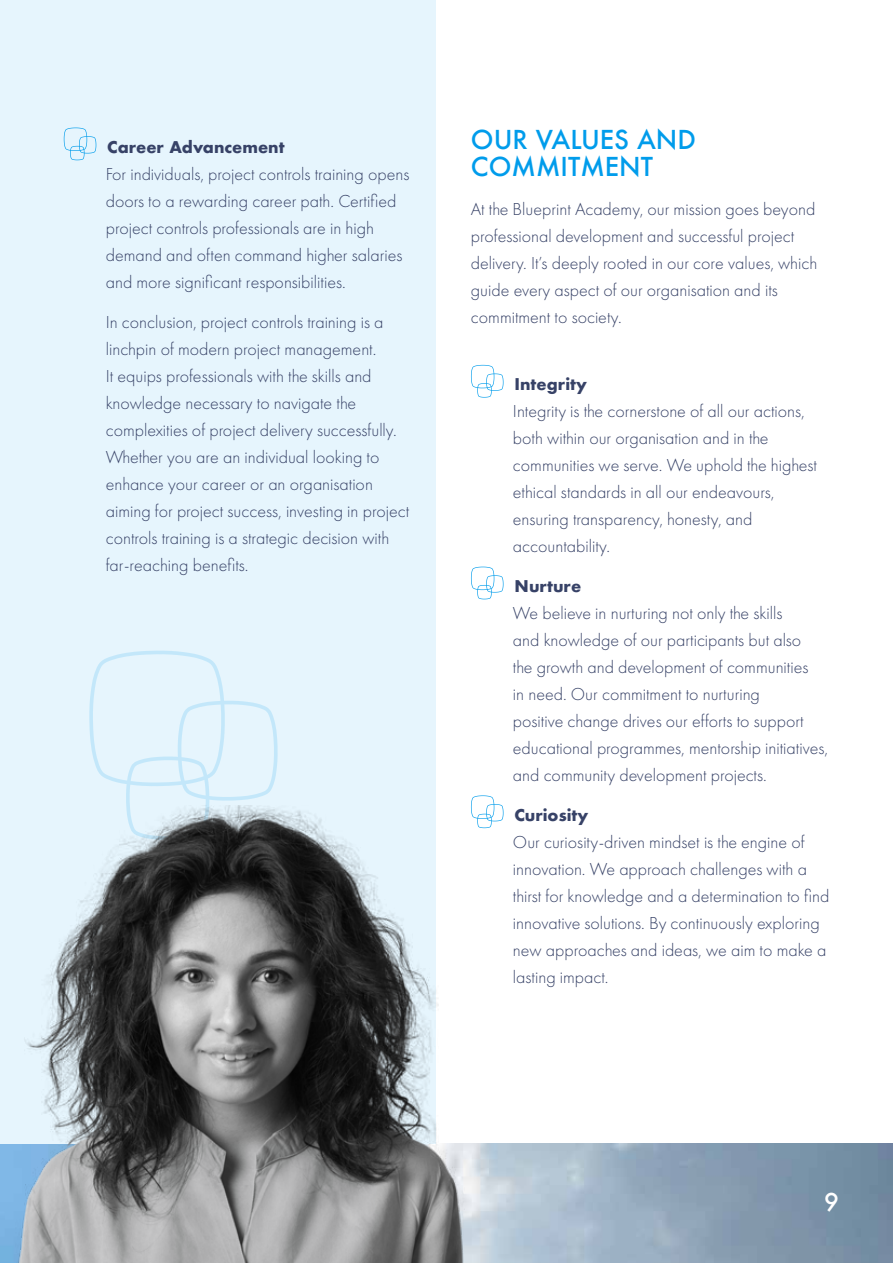
<style>
.page{position:relative;width:893px;height:1263px;background:#fff}
.page>*{position:absolute;margin:0;border:0;box-sizing:border-box;transform-origin:0 0}
.t1{font:500 25.5px/27px "Futura";color:#009ceb}
.t2{font:500 24px "Futura";color:#fff}
.t3{font:300 18px/27px "Futura PT";color:#374267}
.t4{font:700 15.75px "Futura";color:#374267}
</style>
<div class="page">
<div style="left:0;top:0;width:436px;height:1144px;background:#e6f5fd"></div>
<svg style="left:89px;top:650px;width:189px;height:156px"></svg>
<svg style="left:64px;top:128px;width:32px;height:32px"></svg>
<svg style="left:471px;top:365px;width:32px;height:33px"></svg>
<svg style="left:471px;top:567px;width:32px;height:32px"></svg>
<svg style="left:471px;top:795px;width:32px;height:11px"></svg>
<img style="left:0;top:806px;width:602px;height:457px">
<p class="t4" style="left:107px;top:136px;width:179px">Career Advancement</p>
<p class="t3" style="left:106px;top:160px;width:305px">For individuals, project controls training opens doors to a rewarding career path. Certified project controls professionals are in high demand and often command higher salaries and more significant responsibilities.</p>
<p class="t3" style="left:106px;top:308px;width:305px">In conclusion, project controls training is a linchpin of modern project management.<br>It equips professionals with the skills and knowledge necessary to navigate the complexities of project delivery successfully.<br>Whether you are an individual looking to enhance your career or an organisation aiming for project success, investing in project controls training is a strategic decision with far-reaching benefits.</p>
<h1 class="t1" style="left:471px;top:125px;width:227px">OUR VALUES AND<br>COMMITMENT</h1>
<p class="t3" style="left:471px;top:196px;width:348px">At the Blueprint Academy, our mission goes beyond professional development and successful project delivery. It’s deeply rooted in our core values, which guide every aspect of our organisation and its commitment to society.</p>
<p class="t4" style="left:514px;top:373px;width:74px">Integrity</p>
<p class="t3" style="left:513px;top:398px;width:305px">Integrity is the cornerstone of all our actions, both within our organisation and in the communities we serve. We uphold the highest ethical standards in all our endeavours, ensuring transparency, honesty, and accountability.</p>
<p class="t4" style="left:514px;top:575px;width:68px">Nurture</p>
<p class="t3" style="left:513px;top:600px;width:317px">We believe in nurturing not only the skills<br>and knowledge of our participants but also<br>the growth and development of communities<br>in need. Our commitment to nurturing<br>positive change drives our efforts to support educational programmes, mentorship initiatives, and community development projects.</p>
<p class="t4" style="left:514px;top:803px;width:75px">Curiosity</p>
<p class="t3" style="left:513px;top:828px;width:318px">Our curiosity-driven mindset is the engine of innovation. We approach challenges with a thirst for knowledge and a determination to find innovative solutions. By continuously exploring new approaches and ideas, we aim to make a lasting impact.</p>
<h2 class="t2" style="left:824px;top:1185px;width:16px">9</h2>
</div>
